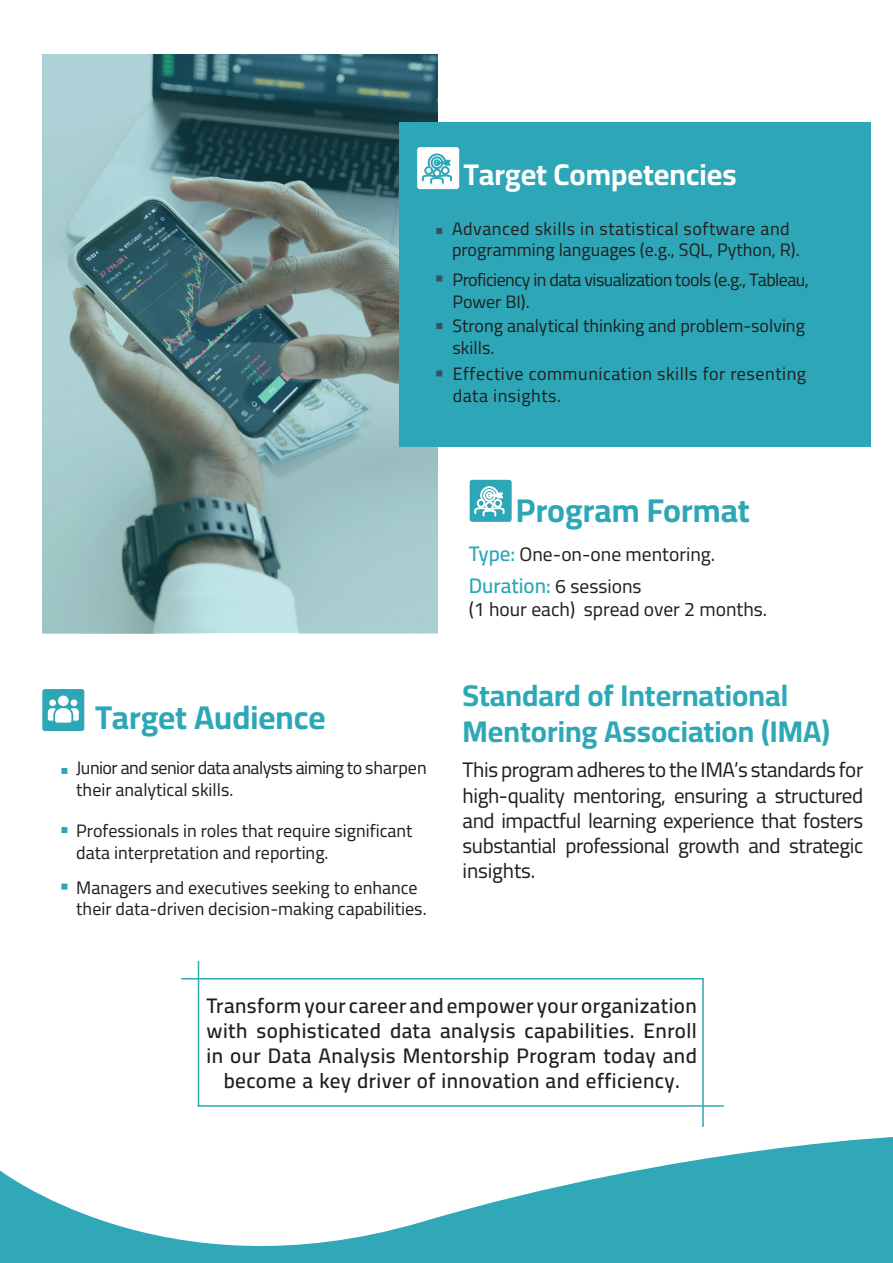
<style>
.page{position:relative;width:893px;height:1263px;background:#fff}
.page>*{position:absolute;margin:0;border:0;box-sizing:border-box;transform-origin:0 0}
.t1{font:700 33px "Cairo";color:#2da7b7}
.t2{font:700 30px/36px "Cairo";color:#2ca8b7}
.t3{font:700 30px "Cairo";color:#fff}
.t4{font:600 21px/25.2px "Cairo";letter-spacing:.02em;color:#231f20;text-align:center}
.t5{font:21px/25.2px "Cairo";letter-spacing:-.02em;color:#231f20;text-align:justify}
.t6{font:600 21px "Cairo";color:#2da7b7}
.t7{font:19.5px "Cairo";color:#231f20}
.t8{font:18px/21.6px "Cairo";color:#231f20}
.t9{font:18px/21.6px "Cairo";letter-spacing:-.03em;color:#231f20}
.t10{font:18px/21.6px "Cairo";letter-spacing:.025em;color:#231f20}
.t11{font:18px/21.6px "Cairo";letter-spacing:.03em;color:#231f20}
.s1{font-weight:600;font-size:21px;color:#2da7b7}
.s2{font-weight:400;font-size:19.5px;color:#231f20}
</style>
<div class="page">
<svg style="left:42px;top:54px;width:396px;height:579px;background:#769799"></svg>
<div style="left:42px;top:689px;width:42px;height:42px;background:#2da7b7;border-radius:3px"></div>
<div style="left:58px;top:695px;width:11px;height:11px;background:#fff;border-radius:50%"></div>
<svg style="left:48px;top:708px;width:31px;height:15px"></svg>
<div style="left:49px;top:699px;width:7px;height:7px;background:#fff;border-radius:50%"></div>
<div style="left:71px;top:699px;width:6px;height:7px;background:#fff;border-radius:50%"></div>
<svg style="left:61px;top:768px;width:6px;height:6px"></svg>
<svg style="left:61px;top:827px;width:6px;height:6px"></svg>
<svg style="left:61px;top:883px;width:6px;height:6px"></svg>
<div style="left:470px;top:480px;width:42px;height:42px;background:#2da7b7;border-radius:3px"></div>
<svg style="left:474px;top:486px;width:30px;height:30px"></svg>
<div style="left:399px;top:122px;width:472px;height:325px;background:#2da7b7"></div>
<div style="left:417px;top:147px;width:42px;height:42px;background:#fff;border-radius:3px"></div>
<svg style="left:422px;top:153px;width:30px;height:31px"></svg>
<svg style="left:436px;top:228px;width:6px;height:6px"></svg>
<svg style="left:436px;top:323px;width:6px;height:6px"></svg>
<svg style="left:436px;top:276px;width:6px;height:6px"></svg>
<svg style="left:436px;top:370px;width:6px;height:6px"></svg>
<svg style="left:0;top:1137px;width:893px;height:126px;fill:#30a8b8"></svg>
<svg style="left:197px;top:961px;width:527px;height:146px"></svg>
<p class="t3" style="left:463px;top:153px;width:275px">Target Competencies</p>
<p class="t10" style="left:452px;top:218px;width:349px">Advanced skills in statistical software and programming languages (e.g., SQL, Python, R).</p>
<p class="t9" style="left:453px;top:270px;width:358px">Proficiency in data visualization tools (e.g., Tableau,<br>Power BI).</p>
<p class="t8" style="left:453px;top:315px;width:354px">Strong analytical thinking and problem-solving skills.</p>
<p class="t11" style="left:453px;top:363px;width:355px">Effective communication skills for resenting data insights.</p>
<p class="t1" style="left:516px;top:486px;width:235px">Program Format</p>
<p class="t1" style="left:95px;top:693px;width:232px">Target Audience</p>
<p class="t9" style="left:76px;top:758px;width:352px">Junior and senior data analysts aiming to sharpen their analytical skills.</p>
<p class="t8" style="left:76px;top:820px;width:338px">Professionals in roles that require significant data interpretation and reporting.</p>
<p class="t8" style="left:76px;top:877px;width:352px">Managers and executives seeking to enhance their data-driven decision-making capabilities.</p>
<p class="t7" style="left:469px;top:540px;width:248px"><span class="s1">Type:</span> One-on-one mentoring.</p>
<p class="t6" style="left:469px;top:570px;width:175px">Duration: <span class="s2">6 sessions</span></p>
<p class="t7" style="left:469px;top:595px;width:300px">(1 hour each) spread over 2 months.</p>
<p class="t2" style="left:463px;top:678px;width:369px">Standard of International<br>Mentoring Association (IMA)</p>
<p class="t5" style="left:463px;top:758px;width:402px">This program adheres to the IMA’s standards for high-quality mentoring, ensuring a structured and impactful learning experience that fosters substantial professional growth and strategic insights.</p>
<p class="t4" style="left:207px;top:993px;width:492px">Transform your career and empower your organization with sophisticated data analysis capabilities. Enroll in our Data Analysis Mentorship Program today and become a key driver of innovation and efficiency.</p>
</div>
